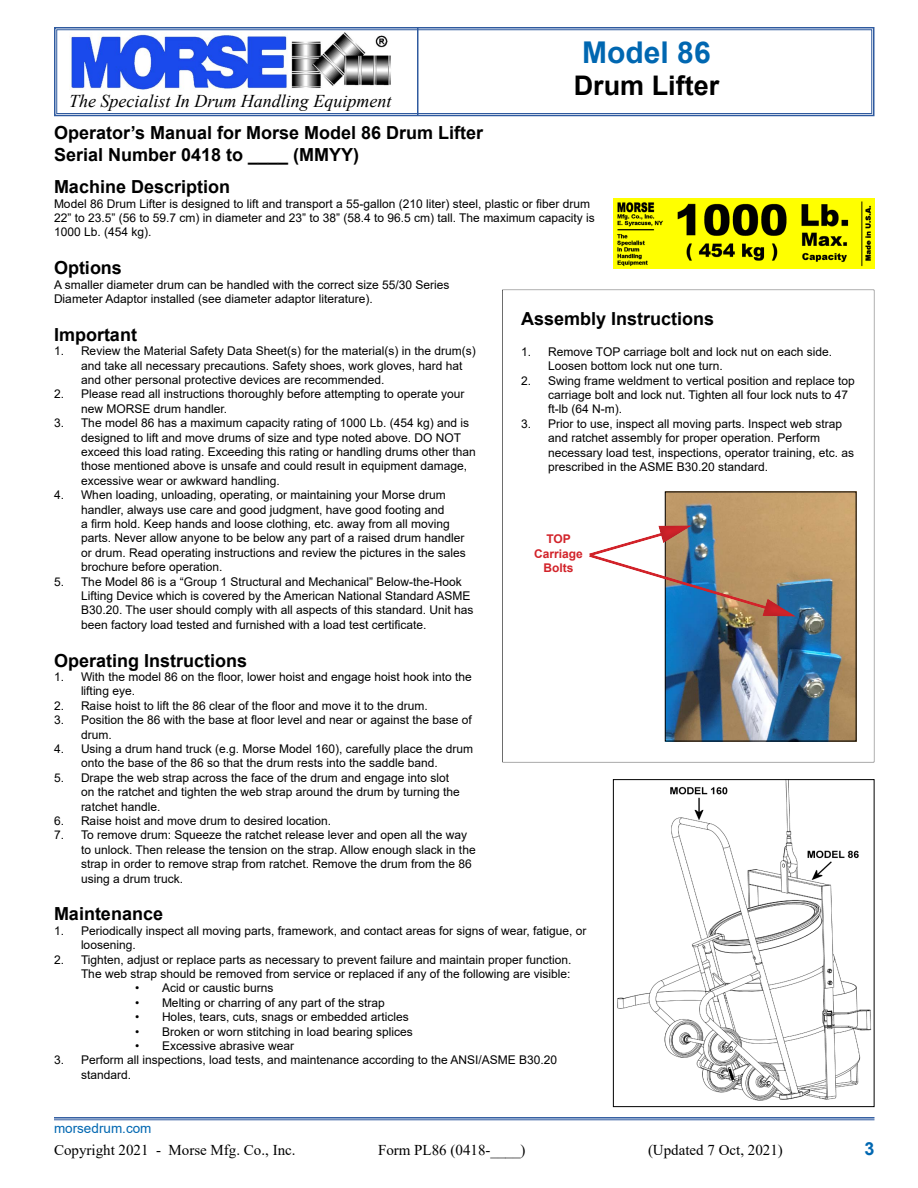
<style>
.page{position:relative;width:918px;height:1188px;background:#fff}
.page>*{position:absolute;margin:0;border:0;box-sizing:border-box;transform-origin:0 0}
.t1{font:700 30px "Arial";color:#0067b1}
.t2{font:700 27px "Arial";color:#000}
.t3{font:700 18px/21.6px "Arial";color:#000}
.t4{font:italic 18px "Times New Roman";color:#000}
.t5{font:700 18px "Arial";color:#0067b1}
.t6{font:15px "Times New Roman";color:#000}
.t7{font:13.5px "Arial";color:#0067b1}
.t8{font:12px/14.4px "Arial";color:#000}
.t9{font:700 12px/14.4px "Arial";color:#d2232a;text-align:center}
</style>
<div class="page">
<svg style="left:54px;top:27px;width:821px;height:90px"></svg>
<div style="left:56px;top:29px;width:816px;height:85px;border:1px solid #2f5a9f"></div>
<hr style="left:417px;top:28px;width:1px;height:88px;background:#2f5a9f">
<hr style="left:54px;top:1117px;width:820px;height:2px;background:#2f5a9f">
<hr style="left:54px;top:1120px;width:820px;height:1px;background:#2f5a9f">
<img style="left:613px;top:198px;width:261px;height:71px">
<img style="left:617px;top:781px;width:255px;height:320px">
<div style="left:613px;top:779px;width:261px;height:328px;border:1px solid #000"></div>
<div style="left:499px;top:286px;width:377px;height:478px;background:#808080;opacity:.75"></div>
<h3 class="t4" style="left:69px;top:89px;width:324px">The Specialist In Drum Handling Equipment</h3>
<h3 class="t3" style="left:54px;top:122px;width:431px">Operator’s Manual for Morse Model 86 Drum Lifter<br>Serial Number 0418 to ____ (MMYY)</h3>
<h1 class="t1" style="left:582px;top:31px;width:130px">Model 86</h1>
<h2 class="t2" style="left:574px;top:67px;width:147px">Drum Lifter</h2>
<h3 class="t3" style="left:54px;top:176px;width:178px">Machine Description</h3>
<p class="t8" style="left:54px;top:196px;width:542px">Model 86 Drum Lifter is designed to lift and transport a 55-gallon (210 liter) steel, plastic or fiber drum<br>22” to 23.5” (56 to 59.7 cm) in diameter and 23” to 38” (58.4 to 96.5 cm) tall. The maximum capacity is<br>1000 Lb. (454 kg).</p>
<h3 class="t3" style="left:54px;top:257px;width:70px">Options</h3>
<p class="t8" style="left:54px;top:277px;width:397px">A smaller diameter drum can be handled with the correct size 55/30 Series<br>Diameter Adaptor installed (see diameter adaptor literature).</p>
<h3 class="t3" style="left:54px;top:324px;width:84px">Important</h3>
<p class="t8" style="left:81px;top:344px;width:396px;text-indent:-27px">1. Review the Material Safety Data Sheet(s) for the material(s) in the drum(s) and take all necessary precautions. Safety shoes, work gloves, hard hat and other personal protective devices are recommended.</p>
<p class="t8" style="left:81px;top:387px;width:385px;text-indent:-27px">2. Please read all instructions thoroughly before attempting to operate your new MORSE drum handler.</p>
<p class="t8" style="left:81px;top:416px;width:396px;text-indent:-27px">3. The model 86 has a maximum capacity rating of 1000 Lb. (454 kg) and is designed to lift and move drums of size and type noted above. DO NOT exceed this load rating. Exceeding this rating or handling drums other than those mentioned above is unsafe and could result in equipment damage, excessive wear or awkward handling.</p>
<p class="t8" style="left:81px;top:488px;width:386px;text-indent:-27px">4. When loading, unloading, operating, or maintaining your Morse drum handler, always use care and good judgment, have good footing and<br>a firm hold. Keep hands and loose clothing, etc. away from all moving parts. Never allow anyone to be below any part of a raised drum handler or drum. Read operating instructions and review the pictures in the sales brochure before operation.</p>
<p class="t8" style="left:81px;top:574px;width:394px;text-indent:-27px">5. The Model 86 is a “Group 1 Structural and Mechanical” Below-the-Hook Lifting Device which is covered by the American National Standard ASME B30.20. The user should comply with all aspects of this standard. Unit has been factory load tested and furnished with a load test certificate.</p>
<h3 class="t3" style="left:54px;top:650px;width:195px">Operating Instructions</h3>
<p class="t8" style="left:81px;top:669px;width:392px;text-indent:-27px">1. With the model 86 on the floor, lower hoist and engage hoist hook into the lifting eye.</p>
<p class="t8" style="left:54px;top:698px;width:375px">2. Raise hoist to lift the 86 clear of the floor and move it to the drum.</p>
<p class="t8" style="left:81px;top:713px;width:392px;text-indent:-27px">3. Position the 86 with the base at floor level and near or against the base of drum.</p>
<p class="t8" style="left:81px;top:741px;width:394px;text-indent:-27px">4. Using a drum hand truck (e.g. Morse Model 160), carefully place the drum onto the base of the 86 so that the drum rests into the saddle band.</p>
<p class="t8" style="left:81px;top:770px;width:380px;text-indent:-27px">5. Drape the web strap across the face of the drum and engage into slot on the ratchet and tighten the web strap around the drum by turning the ratchet handle.</p>
<p class="t8" style="left:54px;top:813px;width:279px">6. Raise hoist and move drum to desired location.</p>
<p class="t8" style="left:81px;top:828px;width:396px;text-indent:-27px">7. To remove drum: Squeeze the ratchet release lever and open all the way to unlock. Then release the tension on the strap. Allow enough slack in the strap in order to remove strap from ratchet. Remove the drum from the 86 using a drum truck.</p>
<h3 class="t3" style="left:54px;top:903px;width:111px">Maintenance</h3>
<p class="t8" style="left:81px;top:923px;width:507px;text-indent:-27px">1. Periodically inspect all moving parts, framework, and contact areas for signs of wear, fatigue, or loosening.</p>
<p class="t8" style="left:54px;top:952px;width:519px;text-align:right">2. Tighten, adjust or replace parts as necessary to prevent failure and maintain proper function.<br>The web strap should be removed from service or replaced if any of the following are visible:</p>
<p class="t8" style="left:135px;top:981px;width:140px">• Acid or caustic burns</p>
<p class="t8" style="left:135px;top:995px;width:251px">• Melting or charring of any part of the strap</p>
<p class="t8" style="left:135px;top:1010px;width:275px">• Holes, tears, cuts, snags or embedded articles</p>
<p class="t8" style="left:135px;top:1024px;width:279px">• Broken or worn stitching in load bearing splices</p>
<p class="t8" style="left:135px;top:1038px;width:161px">• Excessive abrasive wear</p>
<p class="t8" style="left:81px;top:1053px;width:478px;text-indent:-27px">3. Perform all inspections, load tests, and maintenance according to the ANSI/ASME B30.20 standard.</p>
<h3 class="t3" style="left:521px;top:308px;width:195px">Assembly Instructions</h3>
<p class="t8" style="left:548px;top:344px;width:286px;text-indent:-27px">1. Remove TOP carriage bolt and lock nut on each side.<br>Loosen bottom lock nut one turn.</p>
<p class="t8" style="left:548px;top:373px;width:308px;text-indent:-27px">2. Swing frame weldment to vertical position and replace top carriage bolt and lock nut. Tighten all four lock nuts to 47 ft-lb (64 N-m).</p>
<p class="t8" style="left:548px;top:416px;width:308px;text-indent:-27px">3. Prior to use, inspect all moving parts. Inspect web strap and ratchet assembly for proper operation. Perform necessary load test, inspections, operator training, etc. as prescribed in the ASME B30.20 standard.</p>
<p class="t9" style="left:534px;top:532px;width:50px">TOP<br>Carriage<br>Bolts</p>
<p class="t7" style="left:54px;top:1119px;width:99px">morsedrum.com</p>
<p class="t6" style="left:54px;top:1139px;width:243px">Copyright 2021 - Morse Mfg. Co., Inc.</p>
<p class="t6" style="left:378px;top:1139px;width:149px">Form PL86 (0418-____)</p>
<p class="t6" style="left:648px;top:1139px;width:136px">(Updated 7 Oct, 2021)</p>
<h3 class="t5" style="left:864px;top:1136px;width:12px">3</h3>
</div>
